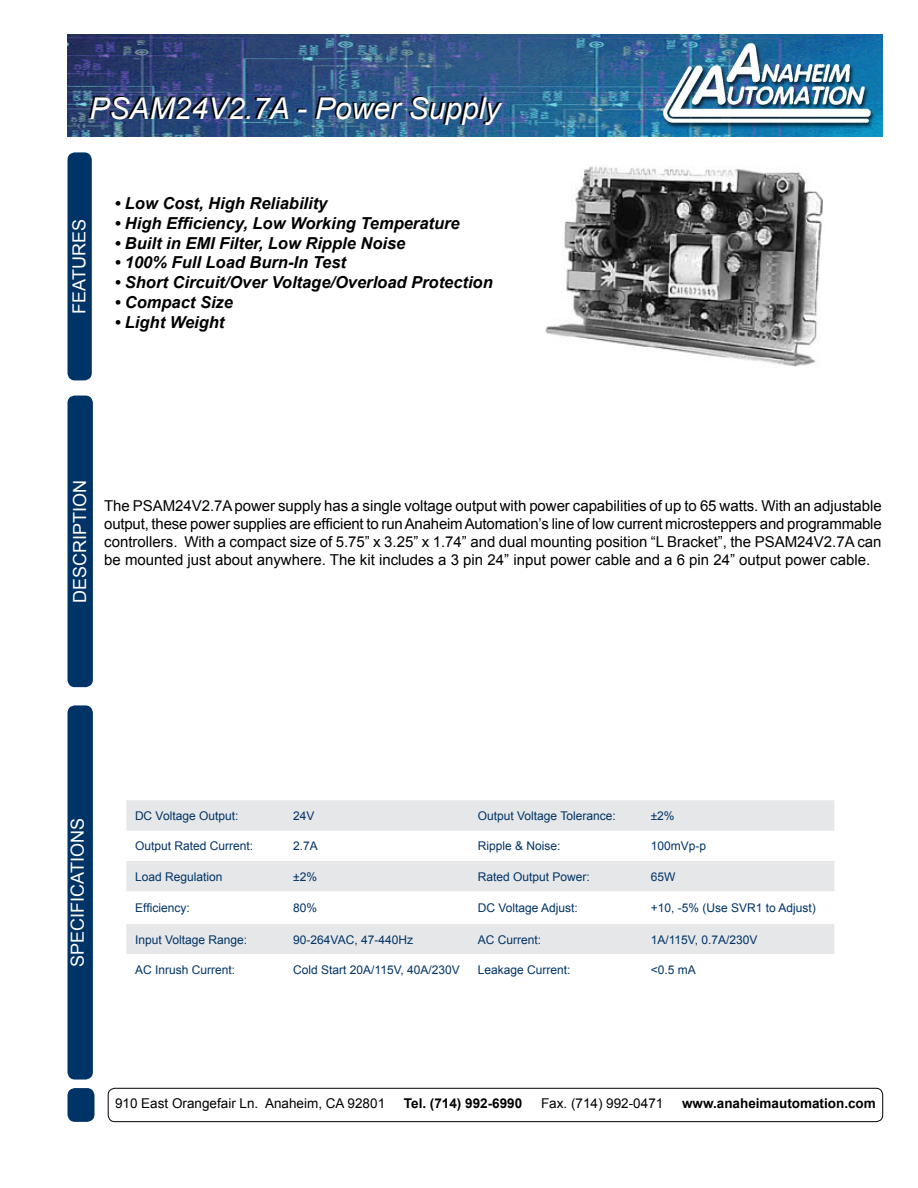
<style>
.page{position:relative;width:918px;height:1188px;background:#fff}
.page>*{position:absolute;margin:0;border:0;box-sizing:border-box;transform-origin:0 0}
.t1{font:italic 30px "Arial";color:#fff}
.t2{font:18px "Arial";color:#fff}
.t3{font:italic 700 16.5px "Arial";color:#000}
.t4{font:15px/18px "Arial";color:#000;text-align:justify}
.t5{font:13.5px "Arial";color:#000}
.t6{font:700 13.5px "Arial";color:#000}
.t7{font:12px "Arial";color:#036}
</style>
<div class="page">
<img style="left:68px;top:35px;width:815px;height:102px">
<img style="left:545px;top:166px;width:278px;height:201px">
<div style="left:68px;top:153px;width:23px;height:227px;background:#036;border-radius:7px"></div>
<div style="left:68px;top:152px;width:24px;height:228px;border:2px solid #036;border-radius:7px"></div>
<div style="left:68px;top:396px;width:24px;height:290px;background:#036;border-radius:7px"></div>
<div style="left:68px;top:396px;width:25px;height:291px;border:2px solid #036;border-radius:7px"></div>
<div style="left:68px;top:706px;width:24px;height:373px;background:#036;border-radius:7px"></div>
<div style="left:68px;top:705px;width:25px;height:375px;border:2px solid #036;border-radius:7px"></div>
<div style="left:68px;top:1089px;width:26px;height:32px;background:#036;border-radius:7px"></div>
<div style="left:68px;top:1088px;width:26px;height:34px;border:2px solid #036;border-radius:7px"></div>
<div style="left:108px;top:1088px;width:775px;height:34px;border:1px solid #000;border-radius:7px"></div>
<svg style="left:126px;top:800px;width:708px;height:154px;fill:#e6e7e8"></svg>
<h1 class="t1" style="left:90px;top:89px;width:412px">PSAM24V2.7A - Power Supply</h1>
<p class="t2" style="left:67px;top:314px;width:96px;rotate:-90deg">FEATURES</p>
<p class="t3" style="left:114px;top:192px;width:214px">• Low Cost, High Reliability</p>
<p class="t3" style="left:114px;top:212px;width:347px">• High Efficiency, Low Working Temperature</p>
<p class="t3" style="left:114px;top:232px;width:292px">• Built in EMI Filter, Low Ripple Noise</p>
<p class="t3" style="left:114px;top:252px;width:233px">• 100% Full Load Burn-In Test</p>
<p class="t3" style="left:114px;top:271px;width:380px">• Short Circuit/Over Voltage/Overload Protection</p>
<p class="t3" style="left:114px;top:291px;width:120px">• Compact Size</p>
<p class="t3" style="left:114px;top:311px;width:111px">• Light Weight</p>
<p class="t2" style="left:68px;top:603px;width:125px;rotate:-90deg">DESCRIPTION</p>
<p class="t4" style="left:104px;top:497px;width:779px">The PSAM24V2.7A power supply has a single voltage output with power capabilities of up to 65 watts. With an adjustable output, these power supplies are efficient to run Anaheim Automation’s line of low current microsteppers and programmable controllers. With a compact size of 5.75” x 3.25” x 1.74” and dual mounting position “L Bracket”, the PSAM24V2.7A can be mounted just about anywhere. The kit includes a 3 pin 24” input power cable and a 6 pin 24” output power cable.</p>
<p class="t2" style="left:66px;top:967px;width:150px;rotate:-90deg">SPECIFICATIONS</p>
<p class="t7" style="left:135px;top:808px;width:105px">DC Voltage Output:</p>
<p class="t7" style="left:293px;top:808px;width:23px">24V</p>
<p class="t7" style="left:478px;top:808px;width:139px">Output Voltage Tolerance:</p>
<p class="t7" style="left:651px;top:808px;width:25px">±2%</p>
<p class="t7" style="left:135px;top:838px;width:120px">Output Rated Current:</p>
<p class="t7" style="left:293px;top:838px;width:26px">2.7A</p>
<p class="t7" style="left:478px;top:838px;width:84px">Ripple &amp; Noise:</p>
<p class="t7" style="left:651px;top:838px;width:57px">100mVp-p</p>
<p class="t7" style="left:135px;top:868px;width:89px">Load Regulation</p>
<p class="t7" style="left:293px;top:868px;width:25px">±2%</p>
<p class="t7" style="left:478px;top:868px;width:114px">Rated Output Power:</p>
<p class="t7" style="left:651px;top:868px;width:26px">65W</p>
<p class="t7" style="left:135px;top:900px;width:56px">Efficiency:</p>
<p class="t7" style="left:293px;top:900px;width:26px">80%</p>
<p class="t7" style="left:478px;top:900px;width:102px">DC Voltage Adjust:</p>
<p class="t7" style="left:651px;top:900px;width:167px">+10, -5% (Use SVR1 to Adjust)</p>
<p class="t7" style="left:135px;top:931px;width:114px">Input Voltage Range:</p>
<p class="t7" style="left:293px;top:931px;width:121px">90-264VAC, 47-440Hz</p>
<p class="t7" style="left:478px;top:931px;width:65px">AC Current:</p>
<p class="t7" style="left:651px;top:931px;width:108px">1A/115V, 0.7A/230V</p>
<p class="t7" style="left:135px;top:962px;width:102px">AC Inrush Current:</p>
<p class="t7" style="left:293px;top:962px;width:168px">Cold Start 20A/115V, 40A/230V</p>
<p class="t7" style="left:478px;top:962px;width:94px">Leakage Current:</p>
<p class="t7" style="left:651px;top:962px;width:47px">&lt;0.5 mA</p>
<p class="t5" style="left:115px;top:1094px;width:272px">910 East Orangefair Ln. Anaheim, CA 92801</p>
<p class="t6" style="left:404px;top:1094px;width:120px">Tel. (714) 992-6990</p>
<p class="t5" style="left:541px;top:1094px;width:124px">Fax. (714) 992-0471</p>
<p class="t6" style="left:682px;top:1094px;width:195px">www.anaheimautomation.com</p>
</div>
